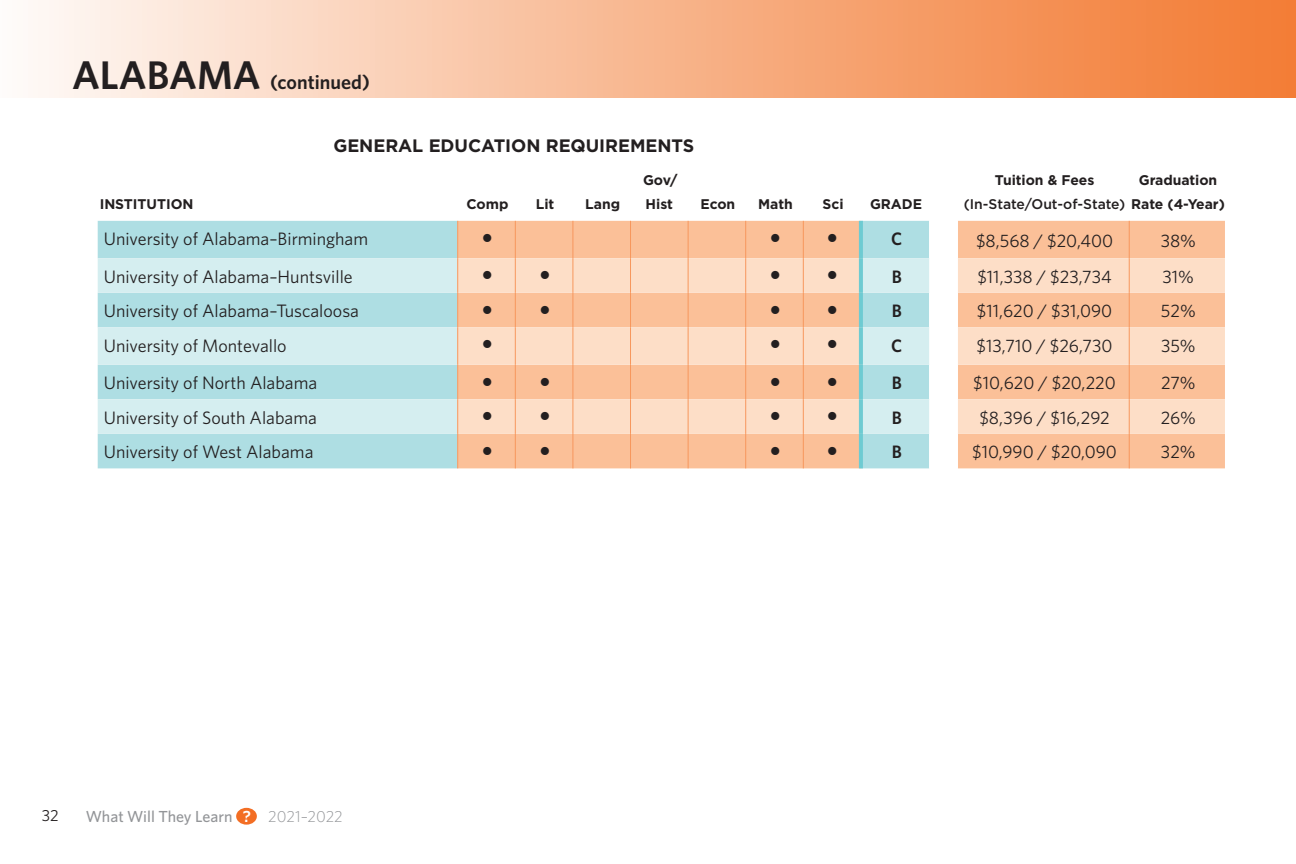
<style>
.page{position:relative;width:1296px;height:864px;background:#fff}
.page>*{position:absolute;margin:0;border:0;box-sizing:border-box;transform-origin:0 0}
.t1{font:600 20px "Whitney";color:#231f20}
.Body_text_sh{font:18px "Whitney";color:#231f20}
.Body_text_sh-2{font:700 18px "Gotham";letter-spacing:-.005em;color:#231f20}
.Body_text_sh-3{font:600 18px "Whitney";color:#231f20}
.t2{font:500 16px "Whitney";color:#939598}
.t3{font:16px "Whitney";color:#231f20}
.Body_text_sh-4{font:700 14px/24px "Gotham";letter-spacing:-.005em;color:#231f20}
.Body_text_sh-5{font:500 14px "Gotham";letter-spacing:-.005em;color:#231f20}
.Body_text_sh-6{font:14px "Lucida Sans Unicode";color:#231f20}
.s1{font-size:40px}
.s2{font-weight:700}
.s3{font-weight:600;color:#fff}
.s4{font-weight:300}
</style>
<div class="page">
<div style="left:236px;top:808px;width:21px;height:17px;background:#f36e24;border-radius:50%"></div>
<div style="left:0;top:0;width:1296px;height:98px;background:linear-gradient(to right,#fef9f5,#f2772e)"></div>
<div style="left:98px;top:221px;width:359px;height:247px;background:#aedee3"></div>
<svg style="left:458px;top:221px;width:767px;height:247px;background:#f3c29e"></svg>
<svg style="left:929px;top:221px;width:29px;height:247px"></svg>
<svg style="left:98px;top:258px;width:359px;height:176px;background:#c6e7eb"></svg>
<svg style="left:458px;top:258px;width:767px;height:176px;background:#f7d5bc"></svg>
<hr style="left:859px;top:221px;width:4px;height:37px;background:#6ecbd2">
<hr style="left:859px;top:258px;width:4px;height:35px;background:#6ecbd2">
<hr style="left:859px;top:293px;width:4px;height:34px;background:#6ecbd2">
<hr style="left:859px;top:327px;width:4px;height:38px;background:#6ecbd2">
<hr style="left:859px;top:365px;width:4px;height:34px;background:#6ecbd2">
<hr style="left:859px;top:399px;width:4px;height:35px;background:#6ecbd2">
<hr style="left:859px;top:434px;width:4px;height:34px;background:#6ecbd2">
<hr style="left:457px;top:221px;width:1px;height:37px;background:#f7975d">
<hr style="left:515px;top:221px;width:1px;height:37px;background:#f7975d">
<hr style="left:572px;top:221px;width:1px;height:37px;background:#f7975d">
<hr style="left:630px;top:221px;width:1px;height:37px;background:#f7975d">
<hr style="left:688px;top:221px;width:1px;height:37px;background:#f7975d">
<hr style="left:745px;top:221px;width:1px;height:37px;background:#f7975d">
<hr style="left:803px;top:221px;width:1px;height:37px;background:#f7975d">
<hr style="left:1129px;top:221px;width:1px;height:37px;background:#f7975d">
<hr style="left:457px;top:258px;width:1px;height:35px;background:#f7975d">
<hr style="left:515px;top:258px;width:1px;height:35px;background:#f7975d">
<hr style="left:572px;top:258px;width:1px;height:35px;background:#f7975d">
<hr style="left:630px;top:258px;width:1px;height:35px;background:#f7975d">
<hr style="left:688px;top:258px;width:1px;height:35px;background:#f7975d">
<hr style="left:745px;top:258px;width:1px;height:35px;background:#f7975d">
<hr style="left:803px;top:258px;width:1px;height:35px;background:#f7975d">
<hr style="left:1129px;top:258px;width:1px;height:35px;background:#f7975d">
<hr style="left:457px;top:293px;width:1px;height:34px;background:#f7975d">
<hr style="left:515px;top:293px;width:1px;height:34px;background:#f7975d">
<hr style="left:572px;top:293px;width:1px;height:34px;background:#f7975d">
<hr style="left:630px;top:293px;width:1px;height:34px;background:#f7975d">
<hr style="left:688px;top:293px;width:1px;height:34px;background:#f7975d">
<hr style="left:745px;top:293px;width:1px;height:34px;background:#f7975d">
<hr style="left:803px;top:293px;width:1px;height:34px;background:#f7975d">
<hr style="left:1129px;top:293px;width:1px;height:34px;background:#f7975d">
<hr style="left:457px;top:327px;width:1px;height:38px;background:#f7975d">
<hr style="left:515px;top:327px;width:1px;height:38px;background:#f7975d">
<hr style="left:572px;top:327px;width:1px;height:38px;background:#f7975d">
<hr style="left:630px;top:327px;width:1px;height:38px;background:#f7975d">
<hr style="left:688px;top:327px;width:1px;height:38px;background:#f7975d">
<hr style="left:745px;top:327px;width:1px;height:38px;background:#f7975d">
<hr style="left:803px;top:327px;width:1px;height:38px;background:#f7975d">
<hr style="left:1129px;top:327px;width:1px;height:38px;background:#f7975d">
<hr style="left:457px;top:365px;width:1px;height:34px;background:#f7975d">
<hr style="left:515px;top:365px;width:1px;height:34px;background:#f7975d">
<hr style="left:572px;top:365px;width:1px;height:34px;background:#f7975d">
<hr style="left:630px;top:365px;width:1px;height:34px;background:#f7975d">
<hr style="left:688px;top:365px;width:1px;height:34px;background:#f7975d">
<hr style="left:745px;top:365px;width:1px;height:34px;background:#f7975d">
<hr style="left:803px;top:365px;width:1px;height:34px;background:#f7975d">
<hr style="left:1129px;top:365px;width:1px;height:34px;background:#f7975d">
<hr style="left:457px;top:399px;width:1px;height:35px;background:#f7975d">
<hr style="left:515px;top:399px;width:1px;height:35px;background:#f7975d">
<hr style="left:572px;top:399px;width:1px;height:35px;background:#f7975d">
<hr style="left:630px;top:399px;width:1px;height:35px;background:#f7975d">
<hr style="left:688px;top:399px;width:1px;height:35px;background:#f7975d">
<hr style="left:745px;top:399px;width:1px;height:35px;background:#f7975d">
<hr style="left:803px;top:399px;width:1px;height:35px;background:#f7975d">
<hr style="left:1129px;top:399px;width:1px;height:35px;background:#f7975d">
<hr style="left:457px;top:434px;width:1px;height:34px;background:#f7975d">
<hr style="left:515px;top:434px;width:1px;height:34px;background:#f7975d">
<hr style="left:572px;top:434px;width:1px;height:34px;background:#f7975d">
<hr style="left:630px;top:434px;width:1px;height:34px;background:#f7975d">
<hr style="left:688px;top:434px;width:1px;height:34px;background:#f7975d">
<hr style="left:745px;top:434px;width:1px;height:34px;background:#f7975d">
<hr style="left:803px;top:434px;width:1px;height:34px;background:#f7975d">
<hr style="left:1129px;top:434px;width:1px;height:34px;background:#f7975d">
<p class="t1" style="left:72px;top:70px;width:300px"><span class="s1">ALABAMA</span> (continued)</p>
<p class="Body_text_sh-2" style="left:333px;top:135px;width:362px">GENERAL EDUCATION REQUIREMENTS</p>
<p class="Body_text_sh-4" style="left:100px;top:192px;width:95px">INSTITUTION</p>
<p class="Body_text_sh-4" style="left:467px;top:192px;width:43px">Comp</p>
<p class="Body_text_sh-4" style="left:536px;top:192px;width:20px">Lit</p>
<p class="Body_text_sh-4" style="left:585px;top:192px;width:36px">Lang</p>
<p class="Body_text_sh-4" style="left:643px;top:168px;width:36px">Gov/<br>Hist</p>
<p class="Body_text_sh-4" style="left:701px;top:192px;width:36px">Econ</p>
<p class="Body_text_sh-4" style="left:758px;top:192px;width:36px">Math</p>
<p class="Body_text_sh-4" style="left:823px;top:192px;width:22px">Sci</p>
<p class="Body_text_sh-4" style="left:870px;top:192px;width:54px">GRADE</p>
<p class="Body_text_sh-4" style="left:995px;top:168px;width:101px">Tuition &amp; Fees</p>
<p class="Body_text_sh-5" style="left:964px;top:196px;width:263px">(In-State/Out-of-State) <span class="s2">Rate (4-Year)</span></p>
<p class="Body_text_sh-4" style="left:1139px;top:168px;width:80px">Graduation</p>
<p class="Body_text_sh" style="left:104px;top:228px;width:266px">University of Alabama–Birmingham</p>
<p class="Body_text_sh-6" style="left:482px;top:226px;width:13px">●</p>
<p class="Body_text_sh-6" style="left:770px;top:226px;width:13px">●</p>
<p class="Body_text_sh-6" style="left:827px;top:226px;width:13px">●</p>
<p class="Body_text_sh-3" style="left:891px;top:228px;width:13px">C</p>
<p class="Body_text_sh" style="left:976px;top:230px;width:139px">$8,568 / $20,400</p>
<p class="Body_text_sh" style="left:1161px;top:230px;width:37px">38%</p>
<p class="Body_text_sh" style="left:104px;top:266px;width:250px">University of Alabama–Huntsville</p>
<p class="Body_text_sh-6" style="left:482px;top:263px;width:13px">●</p>
<p class="Body_text_sh-6" style="left:540px;top:263px;width:13px">●</p>
<p class="Body_text_sh-6" style="left:770px;top:263px;width:13px">●</p>
<p class="Body_text_sh-6" style="left:827px;top:263px;width:13px">●</p>
<p class="Body_text_sh-3" style="left:892px;top:266px;width:12px">B</p>
<p class="Body_text_sh" style="left:977px;top:266px;width:136px">$11,338 / $23,734</p>
<p class="Body_text_sh" style="left:1163px;top:266px;width:33px">31%</p>
<p class="Body_text_sh" style="left:104px;top:300px;width:257px">University of Alabama–Tuscaloosa</p>
<p class="Body_text_sh-6" style="left:482px;top:298px;width:13px">●</p>
<p class="Body_text_sh-6" style="left:540px;top:298px;width:13px">●</p>
<p class="Body_text_sh-6" style="left:770px;top:298px;width:13px">●</p>
<p class="Body_text_sh-6" style="left:827px;top:298px;width:13px">●</p>
<p class="Body_text_sh-3" style="left:892px;top:300px;width:12px">B</p>
<p class="Body_text_sh" style="left:977px;top:300px;width:137px">$11,620 / $31,090</p>
<p class="Body_text_sh" style="left:1161px;top:300px;width:36px">52%</p>
<p class="Body_text_sh" style="left:104px;top:335px;width:184px">University of Montevallo</p>
<p class="Body_text_sh-6" style="left:482px;top:332px;width:13px">●</p>
<p class="Body_text_sh-6" style="left:770px;top:332px;width:13px">●</p>
<p class="Body_text_sh-6" style="left:827px;top:332px;width:13px">●</p>
<p class="Body_text_sh-3" style="left:891px;top:335px;width:13px">C</p>
<p class="Body_text_sh" style="left:977px;top:335px;width:137px">$13,710 / $26,730</p>
<p class="Body_text_sh" style="left:1161px;top:335px;width:36px">35%</p>
<p class="Body_text_sh" style="left:104px;top:372px;width:215px">University of North Alabama</p>
<p class="Body_text_sh-6" style="left:482px;top:370px;width:13px">●</p>
<p class="Body_text_sh-6" style="left:540px;top:370px;width:13px">●</p>
<p class="Body_text_sh-6" style="left:770px;top:370px;width:13px">●</p>
<p class="Body_text_sh-6" style="left:827px;top:370px;width:13px">●</p>
<p class="Body_text_sh-3" style="left:892px;top:372px;width:12px">B</p>
<p class="Body_text_sh" style="left:973px;top:372px;width:144px">$10,620 / $20,220</p>
<p class="Body_text_sh" style="left:1161px;top:372px;width:36px">27%</p>
<p class="Body_text_sh" style="left:104px;top:407px;width:215px">University of South Alabama</p>
<p class="Body_text_sh-6" style="left:482px;top:404px;width:13px">●</p>
<p class="Body_text_sh-6" style="left:540px;top:404px;width:13px">●</p>
<p class="Body_text_sh-6" style="left:770px;top:404px;width:13px">●</p>
<p class="Body_text_sh-6" style="left:827px;top:404px;width:13px">●</p>
<p class="Body_text_sh-3" style="left:892px;top:407px;width:12px">B</p>
<p class="Body_text_sh" style="left:979px;top:407px;width:132px">$8,396 / $16,292</p>
<p class="Body_text_sh" style="left:1161px;top:407px;width:37px">26%</p>
<p class="Body_text_sh" style="left:104px;top:441px;width:211px">University of West Alabama</p>
<p class="Body_text_sh-6" style="left:482px;top:439px;width:13px">●</p>
<p class="Body_text_sh-6" style="left:540px;top:439px;width:13px">●</p>
<p class="Body_text_sh-6" style="left:770px;top:439px;width:13px">●</p>
<p class="Body_text_sh-6" style="left:827px;top:439px;width:13px">●</p>
<p class="Body_text_sh-3" style="left:892px;top:441px;width:12px">B</p>
<p class="Body_text_sh" style="left:972px;top:441px;width:146px">$10,990 / $20,090</p>
<p class="Body_text_sh" style="left:1161px;top:441px;width:36px">32%</p>
<p class="t3" style="left:42px;top:806px;width:18px">32</p>
<p class="t2" style="left:86px;top:807px;width:259px">What Will They Learn <span class="s3">?</span> <span class="s4">2021–2022</span></p>
</div>
